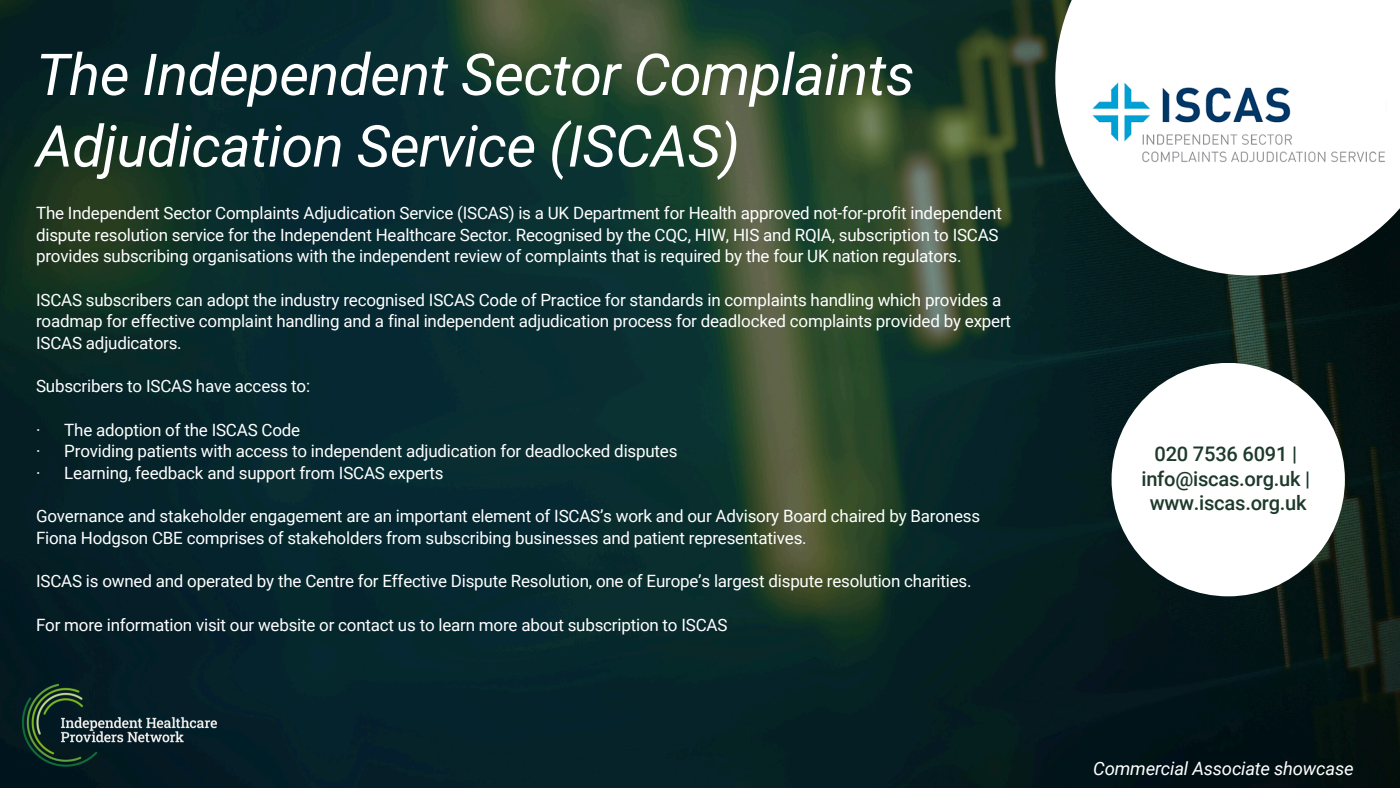
<style>
.page{position:relative;width:1400px;height:788px;background:#fff}
.page>*{position:absolute;margin:0;border:0;box-sizing:border-box;transform-origin:0 0}
.t1{font:italic 57.75px/71.6px "Roboto";letter-spacing:-.01em;color:#fff}
.t2{font:500 20.12px/24.9px "Roboto";letter-spacing:-.01em;color:#1d3a2c;text-align:center}
.t3{font:italic 18.38px "Roboto";letter-spacing:-.01em;color:#fff}
.t4{font:16.97px/21.7px "Roboto";letter-spacing:-.01em;color:#fff}
</style>
<div class="page">
<img style="left:0;top:0;width:1400px;height:787px">
<img style="left:0;top:656px;width:238px;height:131px">
<svg style="left:1055px;top:0;width:345px;height:275px"></svg>
<img style="left:1088px;top:79px;width:312px;height:86px">
<div style="left:1111px;top:363px;width:234px;height:233px;background:#fff;border-radius:50%"></div>
<p class="t1" style="left:36px;top:39px;width:880px">The Independent Sector Complaints<br>Adjudication Service (ISCAS)</p>
<h1 class="t4" style="left:36px;top:202px;width:967px">The Independent Sector Complaints Adjudication Service (ISCAS) is a UK Department for Health approved not-for-profit independent</h1>
<p class="t4" style="left:36px;top:224px;width:964px">dispute resolution service for the Independent Healthcare Sector. Recognised by the CQC, HIW, HIS and RQIA, subscription to ISCAS</p>
<p class="t4" style="left:36px;top:245px;width:927px">provides subscribing organisations with the independent review of complaints that is required by the four UK nation regulators.</p>
<p class="t4" style="left:36px;top:289px;width:976px">ISCAS subscribers can adopt the industry recognised ISCAS Code of Practice for standards in complaints handling which provides a roadmap for effective complaint handling and a final independent adjudication process for deadlocked complaints provided by expert<br>ISCAS adjudicators.</p>
<p class="t4" style="left:36px;top:375px;width:276px">Subscribers to ISCAS have access to:</p>
<p class="t4" style="left:36px;top:419px;width:266px">· The adoption of the ISCAS Code</p>
<p class="t4" style="left:36px;top:440px;width:643px">· Providing patients with access to independent adjudication for deadlocked disputes</p>
<p class="t4" style="left:36px;top:462px;width:409px">· Learning, feedback and support from ISCAS experts</p>
<p class="t4" style="left:36px;top:505px;width:945px">Governance and stakeholder engagement are an important element of ISCAS’s work and our Advisory Board chaired by Baroness<br>Fiona Hodgson CBE comprises of stakeholders from subscribing businesses and patient representatives.</p>
<p class="t4" style="left:36px;top:570px;width:937px">ISCAS is owned and operated by the Centre for Effective Dispute Resolution, one of Europe’s largest dispute resolution charities.</p>
<p class="t4" style="left:36px;top:614px;width:693px">For more information visit our website or contact us to learn more about subscription to ISCAS</p>
<p class="t2" style="left:1141px;top:441px;width:170px">020 7536 6091 | info@iscas.org.uk | www.iscas.org.uk</p>
<p class="t3" style="left:1093px;top:758px;width:262px">Commercial Associate showcase</p>
</div>
